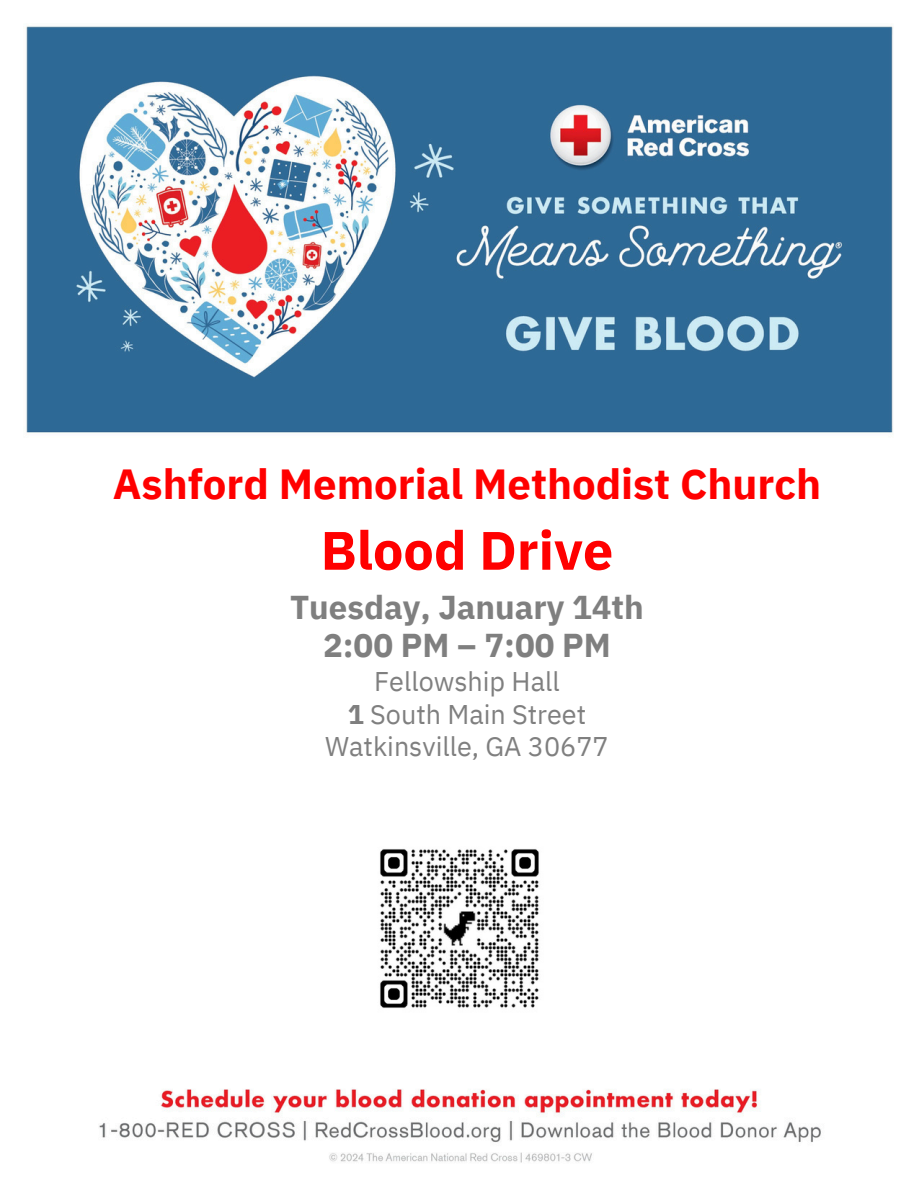
<style>
.page{position:relative;width:918px;height:1188px;background:#fff}
.page>*{position:absolute;margin:0;border:0;box-sizing:border-box;transform-origin:0 0}
.t1{font:700 54px "IBM Plex Sans";color:#f00}
.t2{font:700 42px "IBM Plex Sans";color:#f00}
.t3{font:700 33px/38.2px "IBM Plex Sans";color:#7f7f7f;text-align:center}
.t4{font:27px/32.7px "IBM Plex Sans";color:#7f7f7f;text-align:center}
.s1{font-weight:700}
</style>
<div class="page">
<img style="left:26px;top:26px;width:868px;height:1137px">
<img style="left:366px;top:834px;width:188px;height:188px">
<p class="t2" style="left:113px;top:456px;width:710px">Ashford Memorial Methodist Church</p>
<p class="t1" style="left:321px;top:514px;width:294px">Blood Drive</p>
<p class="t3" style="left:290px;top:588px;width:355px">Tuesday, January 14th<br>2:00 PM – 7:00 PM</p>
<p class="t4" style="left:325px;top:665px;width:285px">Fellowship Hall<br><span class="s1">1</span> South Main Street<br>Watkinsville, GA 30677</p>
</div>
